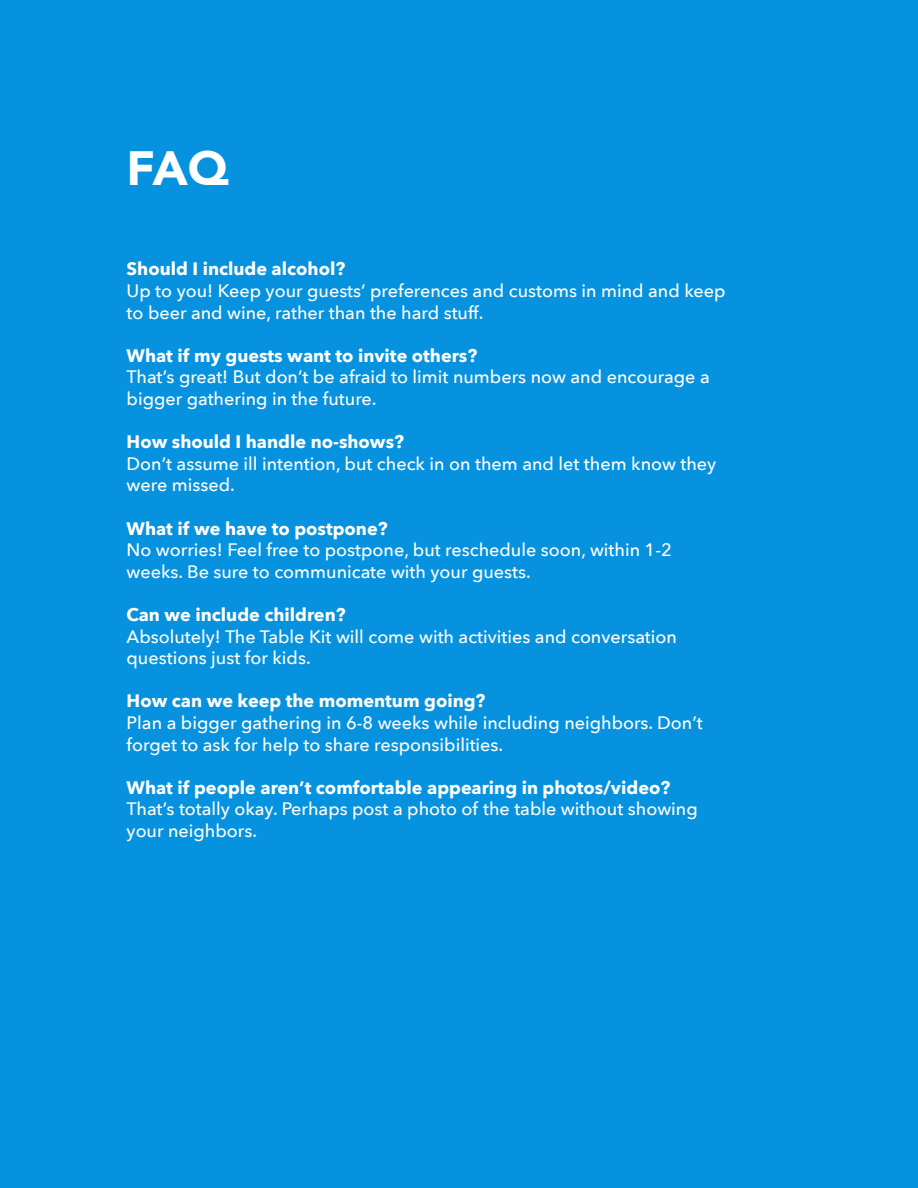
<style>
.page{position:relative;width:918px;height:1188px;background:#fff}
.page>*{position:absolute;margin:0;border:0;box-sizing:border-box;transform-origin:0 0}
.t1{font:900 48px "Avenir";color:#fff}
.t2{font:500 18px/21.6px "Avenir Next";color:#fff}
.t3{font:700 18px "Avenir Next";color:#fff}
</style>
<div class="page">
<div style="left:0;top:0;width:918px;height:1187px;background:#0692de"></div>
<p class="t1" style="left:127px;top:127px;width:104px">FAQ</p>
<p class="t3" style="left:127px;top:254px;width:220px">Should I include alcohol?</p>
<p class="t2" style="left:127px;top:279px;width:600px">Up to you! Keep your guests’ preferences and customs in mind and keep to beer and wine, rather than the hard stuff.</p>
<p class="t3" style="left:127px;top:340px;width:352px">What if my guests want to invite others?</p>
<p class="t2" style="left:127px;top:366px;width:585px">That’s great! But don’t be afraid to limit numbers now and encourage a bigger gathering in the future.</p>
<p class="t3" style="left:127px;top:426px;width:279px">How should I handle no-shows?</p>
<p class="t2" style="left:127px;top:452px;width:591px">Don’t assume ill intention, but check in on them and let them know they were missed.</p>
<p class="t3" style="left:127px;top:513px;width:263px">What if we have to postpone?</p>
<p class="t2" style="left:127px;top:539px;width:547px">No worries! Feel free to postpone, but reschedule soon, within 1-2 weeks. Be sure to communicate with your guests.</p>
<p class="t3" style="left:127px;top:599px;width:220px">Can we include children?</p>
<p class="t2" style="left:127px;top:625px;width:552px">Absolutely! The Table Kit will come with activities and conversation questions just for kids.</p>
<p class="t3" style="left:127px;top:686px;width:360px">How can we keep the momentum going?</p>
<p class="t2" style="left:127px;top:711px;width:578px">Plan a bigger gathering in 6-8 weeks while including neighbors. Don’t forget to ask for help to share responsibilities.</p>
<p class="t3" style="left:127px;top:772px;width:545px">What if people aren’t comfortable appearing in photos/video?</p>
<p class="t2" style="left:127px;top:798px;width:573px">That’s totally okay. Perhaps post a photo of the table without showing your neighbors.</p>
</div>
